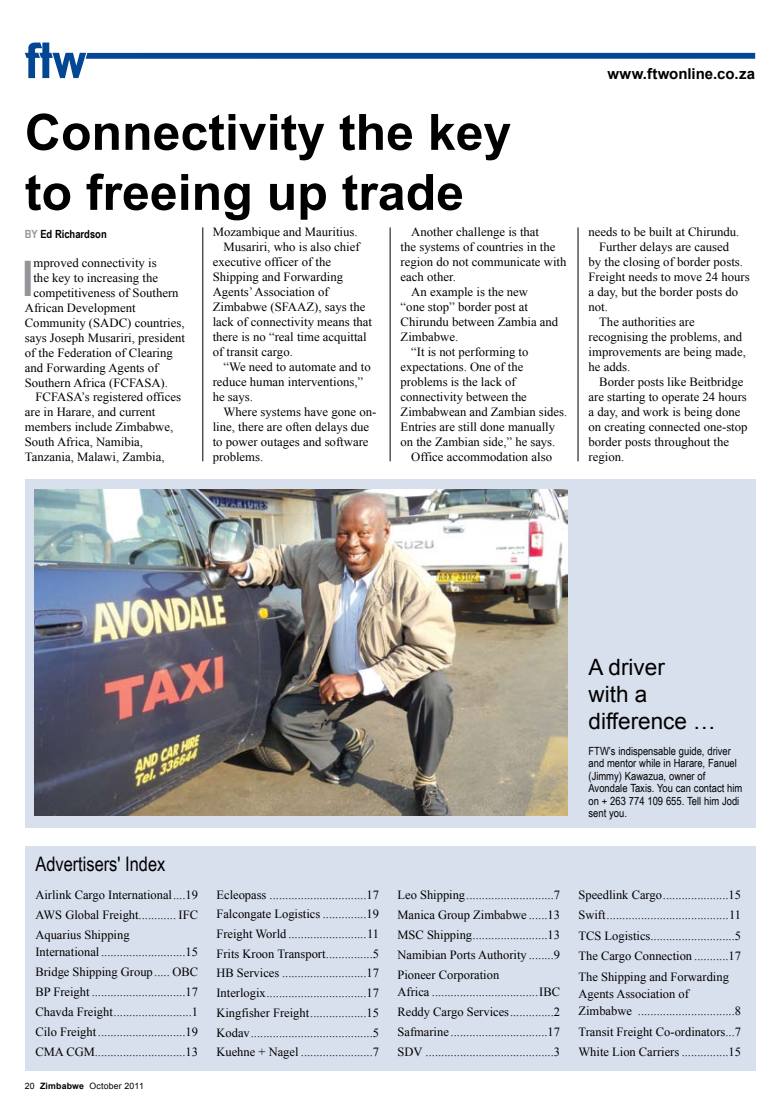
<style>
.page{position:relative;width:780px;height:1113px;background:#fff}
.page>*{position:absolute;margin:0;border:0;box-sizing:border-box;transform-origin:0 0}
.t1{font:700 50px/60px "Arial";color:#000}
.t2{font:700 49px "Arial Narrow";color:#939598}
.t3{font:22.5px/27px "Arial";color:#000}
.t4{font:20px "Arial Narrow";color:#000}
.t5{font:700 15px "Arial";color:#000}
.t6{font:12.5px/20.1px "Times New Roman";color:#000;text-align:justify}
.t7{font:11.25px/12.5px "Arial Narrow";color:#000}
.t8{font:700 11.25px "Arial Narrow";color:#000}
.t9{font:8.75px "Arial";letter-spacing:.02em;color:#000}
.s1{color:#939598}
.s2{font-weight:700}
</style>
<div class="page">
<svg style="left:25px;top:43px;width:730px;height:35px"></svg>
<div style="left:25px;top:480px;width:730px;height:348px;background:#d8dfed"></div>
<div style="left:25px;top:845px;width:730px;height:225px;background:#d8dfed"></div>
<img style="left:35px;top:490px;width:532px;height:326px">
<hr style="left:202px;top:227px;width:1px;height:234px;background:#000">
<hr style="left:390px;top:227px;width:1px;height:234px;background:#000">
<hr style="left:577px;top:227px;width:1px;height:234px;background:#000">
<p class="t1" style="left:25px;top:104px;width:488px">Connectivity the key to freeing up trade</p>
<p class="t8" style="left:25px;top:228px;width:83px"><span class="s1">By</span> Ed Richardson</p>
<p class="t2" style="left:22px;top:250px;width:13px">I</p>
<p class="t6" style="left:33px;top:252px;width:125px">mproved connectivity is</p>
<p class="t6" style="left:33px;top:267px;width:126px">the key to increasing the</p>
<p class="t6" style="left:33px;top:282px;width:147px">competitiveness of Southern</p>
<p class="t6" style="left:25px;top:297px;width:112px">African Development</p>
<p class="t6" style="left:25px;top:312px;width:161px">Community (SADC) countries,</p>
<p class="t6" style="left:25px;top:327px;width:162px">says Joseph Musariri, president</p>
<p class="t6" style="left:25px;top:342px;width:150px">of the Federation of Clearing</p>
<p class="t6" style="left:25px;top:357px;width:135px">and Forwarding Agents of</p>
<p class="t6" style="left:25px;top:372px;width:145px">Southern Africa (FCFASA).</p>
<p class="t6" style="left:25px;top:389px;width:158px;line-height:15px;text-align:left;text-indent:11px">FCFASA’s registered offices are in Harare, and current members include Zimbabwe,<br>South Africa, Namibia,<br>Tanzania, Malawi, Zambia,</p>
<p class="t6" style="left:213px;top:222px;width:146px">Mozambique and Mauritius.</p>
<p class="t6" style="left:223px;top:237px;width:138px">Musariri, who is also chief</p>
<p class="t6" style="left:213px;top:252px;width:120px">executive officer of the</p>
<p class="t6" style="left:213px;top:267px;width:132px">Shipping and Forwarding</p>
<p class="t6" style="left:213px;top:282px;width:117px">Agents’ Association of</p>
<p class="t6" style="left:213px;top:297px;width:154px">Zimbabwe (SFAAZ), says the</p>
<p class="t6" style="left:213px;top:312px;width:161px">lack of connectivity means that</p>
<p class="t6" style="left:213px;top:327px;width:156px">there is no “real time acquittal</p>
<p class="t6" style="left:213px;top:342px;width:82px">of transit cargo.</p>
<p class="t6" style="left:223px;top:357px;width:149px">“We need to automate and to</p>
<p class="t6" style="left:213px;top:372px;width:152px">reduce human interventions,”</p>
<p class="t6" style="left:213px;top:387px;width:42px">he says.</p>
<p class="t6" style="left:223px;top:402px;width:154px">Where systems have gone on-</p>
<p class="t6" style="left:213px;top:417px;width:158px">line, there are often delays due</p>
<p class="t6" style="left:213px;top:432px;width:157px">to power outages and software</p>
<p class="t6" style="left:213px;top:447px;width:52px">problems.</p>
<p class="t6" style="left:411px;top:222px;width:129px">Another challenge is that</p>
<p class="t6" style="left:400px;top:237px;width:156px">the systems of countries in the</p>
<p class="t6" style="left:400px;top:252px;width:167px">region do not communicate with</p>
<p class="t6" style="left:400px;top:267px;width:57px">each other.</p>
<p class="t6" style="left:411px;top:282px;width:118px">An example is the new</p>
<p class="t6" style="left:400px;top:297px;width:129px">“one stop” border post at</p>
<p class="t6" style="left:400px;top:312px;width:159px">Chirundu between Zambia and</p>
<p class="t6" style="left:400px;top:327px;width:59px">Zimbabwe.</p>
<p class="t6" style="left:411px;top:342px;width:119px">“It is not performing to</p>
<p class="t6" style="left:400px;top:357px;width:124px">expectations. One of the</p>
<p class="t6" style="left:400px;top:372px;width:117px">problems is the lack of</p>
<p class="t6" style="left:400px;top:387px;width:128px">connectivity between the</p>
<p class="t6" style="left:400px;top:402px;width:168px">Zimbabwean and Zambian sides.</p>
<p class="t6" style="left:400px;top:417px;width:156px">Entries are still done manually</p>
<p class="t6" style="left:400px;top:432px;width:156px">on the Zambian side,” he says.</p>
<p class="t6" style="left:411px;top:447px;width:142px">Office accommodation also</p>
<p class="t5" style="left:607px;top:64px;width:149px">www.ftwonline.co.za</p>
<p class="t6" style="left:588px;top:222px;width:152px">needs to be built at Chirundu.</p>
<p class="t6" style="left:599px;top:237px;width:131px">Further delays are caused</p>
<p class="t6" style="left:588px;top:252px;width:156px">by the closing of border posts.</p>
<p class="t6" style="left:588px;top:267px;width:163px">Freight needs to move 24 hours</p>
<p class="t6" style="left:588px;top:282px;width:151px">a day, but the border posts do</p>
<p class="t6" style="left:588px;top:297px;width:21px">not.</p>
<p class="t6" style="left:599px;top:312px;width:97px">The authorities are</p>
<p class="t6" style="left:588px;top:327px;width:155px">recognising the problems, and</p>
<p class="t6" style="left:588px;top:342px;width:159px">improvements are being made,</p>
<p class="t6" style="left:588px;top:357px;width:43px">he adds.</p>
<p class="t6" style="left:599px;top:372px;width:146px">Border posts like Beitbridge</p>
<p class="t6" style="left:588px;top:387px;width:160px">are starting to operate 24 hours</p>
<p class="t6" style="left:588px;top:402px;width:153px">a day, and work is being done</p>
<p class="t6" style="left:588px;top:417px;width:160px">on creating connected one-stop</p>
<p class="t6" style="left:588px;top:432px;width:142px">border posts throughout the</p>
<p class="t6" style="left:588px;top:447px;width:37px">region.</p>
<p class="t4" style="left:35px;top:853px;width:131px">Advertisers' Index</p>
<p class="t6" style="left:35px;top:884px;width:164px">Airlink Cargo International....19<br>AWS Global Freight............ IFC Aquarius Shipping</p>
<p class="t6" style="left:35px;top:941px;width:164px">International ...........................15<br>Bridge Shipping Group..... OBC BP Freight ..............................17<br>Chavda Freight.........................1<br>Cilo Freight............................19<br>CMA CGM.............................13</p>
<p class="t9" style="left:25px;top:1080px;width:120px">20 <span class="s2">Zimbabwe</span> October 2011</p>
<p class="t3" style="left:588px;top:653px;width:129px">A driver<br>with a difference …</p>
<p class="t7" style="left:588px;top:744px;width:155px">FTW’s indispensable guide, driver and mentor while in Harare, Fanuel (Jimmy) Kawazua, owner of<br>Avondale Taxis. You can contact him on + 263 774 109 655. Tell him Jodi sent you.</p>
<p class="t6" style="left:216px;top:884px;width:164px;line-height:19.8px">Ecleopass ...............................17<br>Falcongate Logistics ..............19<br>Freight World .........................11<br>Frits Kroon Transport...............5<br>HB Services ...........................17<br>Interlogix................................17<br>Kingfisher Freight..................15<br>Kodav.......................................5<br>Kuehne + Nagel .......................7</p>
<p class="t6" style="left:397px;top:884px;width:164px">Leo Shipping............................7<br>Manica Group Zimbabwe ......13<br>MSC Shipping........................13<br>Namibian Ports Authority ........9<br>Pioneer Corporation</p>
<p class="t6" style="left:397px;top:981px;width:164px">Africa ..................................IBC Reddy Cargo Services..............2<br>Safmarine ...............................17<br>SDV .........................................3</p>
<p class="t6" style="left:578px;top:884px;width:164px;line-height:20.6px">Speedlink Cargo.....................15<br>Swift.......................................11<br>TCS Logistics...........................5<br>The Cargo Connection ...........17<br>The Shipping and Forwarding</p>
<p class="t6" style="left:578px;top:985px;width:164px;line-height:17px">Agents Association of<br>Zimbabwe ...............................8</p>
<p class="t6" style="left:578px;top:1021px;width:164px;line-height:20.6px">Transit Freight Co-ordinators...7<br>White Lion Carriers ...............15</p>
</div>
